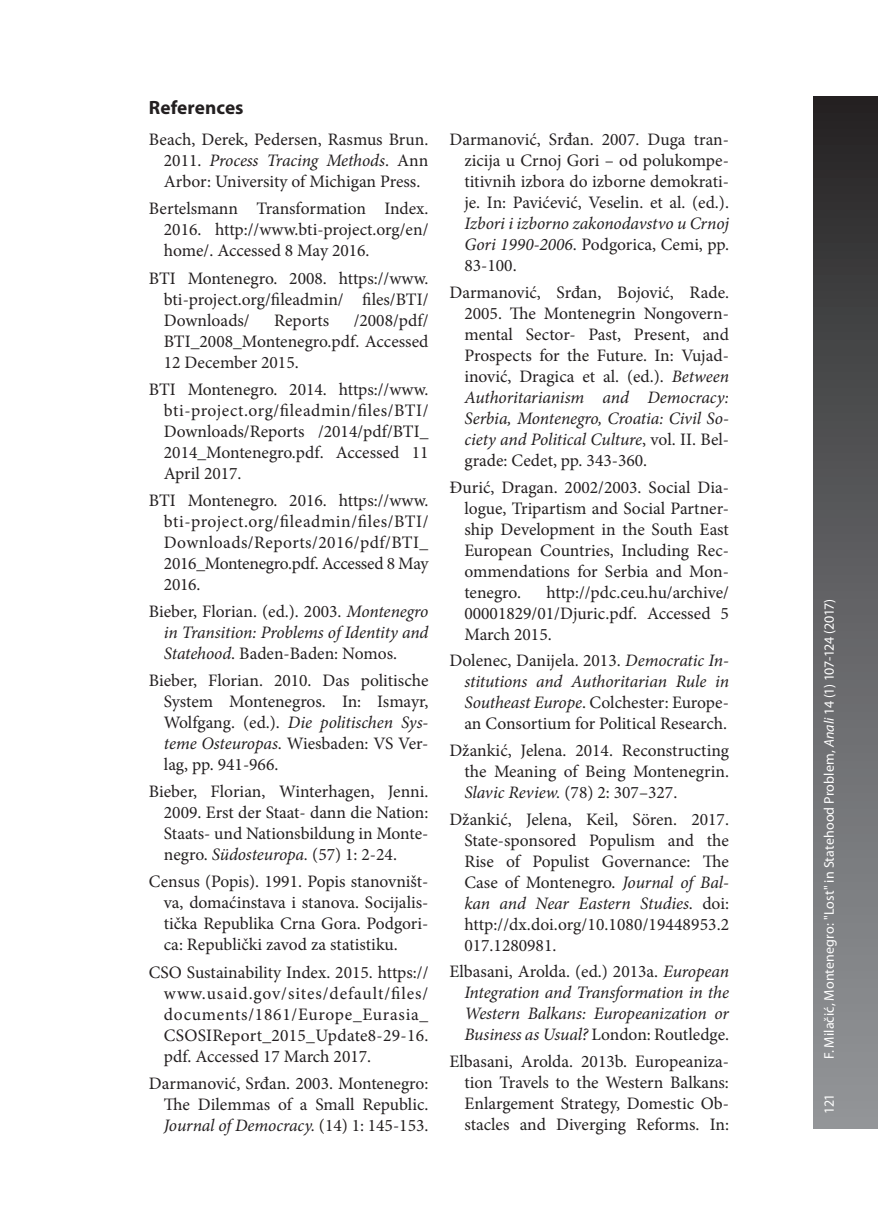
<style>
.page{position:relative;width:878px;height:1230px;background:#fff}
.page>*{position:absolute;margin:0;border:0;box-sizing:border-box;transform-origin:0 0}
.t1{font:700 19.25px "Myriad Pro";color:#231f20}
.t2{font:17.5px/21px "Minion Pro";color:#231f20;text-align:justify}
.t3{font:italic 17.5px/21px "Minion Pro";letter-spacing:-.01em;color:#231f20;text-align:justify}
.t4{font:14px "Myriad Pro";letter-spacing:.005em;color:#fff}
.s1{font-style:italic}
.s2{font-style:normal}
</style>
<div class="page">
<div style="left:813px;top:96px;width:64px;height:1032px;background:linear-gradient(to bottom,#292728,#979a9d)"></div>
<p class="t1" style="left:149px;top:95px;width:96px">References</p>
<p class="t2" style="left:164px;top:129px;width:266px;text-indent:-15px">Beach, Derek, Pedersen, Rasmus Brun.<br>2011. <span class="s1">Process Tracing Methods</span>. Ann Arbor: University of Michigan Press.</p>
<p class="t2" style="left:164px;top:198px;width:266px;text-indent:-15px">Bertelsmann Transformation Index.<br>2016. http://www.bti-project.org/en/ home/. Accessed 8 May 2016.</p>
<p class="t2" style="left:164px;top:267px;width:266px;text-indent:-15px">BTI Montenegro. 2008. https://www. bti-project.org/fileadmin/ files/BTI/ Downloads/</p>
<p class="t2" style="left:164px;top:309px;width:266px;text-indent:190px">/2008/pdf/ BTI_2008_Montenegro.pdf. Accessed 12 December 2015.</p>
<p class="t2" style="left:164px;top:378px;width:266px;text-indent:-15px">BTI Montenegro. 2014. https://www. bti-project.org/fileadmin/files/BTI/ Downloads/Reports /2014/pdf/BTI_ 2014_Montenegro.pdf. Accessed 11<br>April 2017.</p>
<p class="t2" style="left:164px;top:490px;width:266px;text-indent:-15px">BTI Montenegro. 2016. https://www. bti-project.org/fileadmin/files/BTI/ Downloads/Reports/2016/pdf/BTI_ 2016_Montenegro.pdf. Accessed 8 May 2016.</p>
<p class="t3" style="left:164px;top:601px;width:266px;text-indent:-15px"><span class="s2">Bieber, Florian. (ed.). 2003.</span> Montenegro in Transition: Problems of Identity and Statehood<span class="s2">. Baden-Baden: Nomos.</span></p>
<p class="t2" style="left:164px;top:670px;width:266px;text-indent:-15px">Bieber, Florian. 2010. Das politische System Montenegros. In: Ismayr, Wolfgang. (ed.). <span class="s1">Die politischen Sys&shy;teme Osteuropas</span>. Wiesbaden: VS Ver&shy;lag, pp. 941-966.</p>
<p class="t2" style="left:164px;top:781px;width:266px;text-indent:-15px">Bieber, Florian, Winterhagen, Jenni.<br>2009. Erst der Staat- dann die Nation:<br>Staats- und Nationsbildung in Monte&shy;negro. <span class="s1">Südosteuropa.</span> (57) 1: 2-24.</p>
<p class="t2" style="left:164px;top:871px;width:266px;text-indent:-15px">Census (Popis). 1991. Popis stanovništ&shy;va, domaćinstava i stanova. Socijalis&shy;tička Republika Crna Gora. Podgori&shy;ca: Republički zavod za statistiku.</p>
<p class="t2" style="left:164px;top:961px;width:266px;text-indent:-15px">CSO Sustainability Index. 2015. https:// www.usaid.gov/sites/default/files/ documents/1861/Europe_Eurasia_ CSOSIReport_2015_Update8-29-16. pdf. Accessed 17 March 2017.</p>
<p class="t2" style="left:164px;top:1072px;width:266px;text-indent:-15px">Darmanović, Srđan. 2003. Montenegro:<br>The Dilemmas of a Small Republic.<br><span class="s1">Journal of Democracy.</span> (14) 1: 145-153.</p>
<p class="t2" style="left:274px;top:309px;width:56px">Reports</p>
<p class="t2" style="left:464px;top:129px;width:266px;text-indent:-15px">Darmanović, Srđan. 2007. Duga tran&shy;zicija u Crnoj Gori – od polukompe&shy;titivnih izbora do izborne demokrati&shy;je. In: Pavićević, Veselin. et al. (ed.).</p>
<p class="t3" style="left:464px;top:213px;width:266px">Izbori i izborno zakonodavstvo u Crnoj Gori 1990-2006<span class="s2">. Podgorica, Cemi, pp.<br>83-100.</span></p>
<p class="t2" style="left:464px;top:282px;width:266px;text-indent:-15px">Darmanović, Srđan, Bojović, Rade.<br>2005. The Montenegrin Nongovern&shy;mental Sector- Past, Present, and Prospects for the Future. In: Vujad&shy;inović, Dragica et al. (ed.). <span class="s1">Between Authoritarianism and Democracy:<br>Serbia, Montenegro, Croatia: Civil So&shy;ciety and Political Culture</span>, vol. II. Bel&shy;grade: Cedet, pp. 343-360.</p>
<p class="t2" style="left:464px;top:476px;width:266px;text-indent:-15px">Đurić, Dragan. 2002/2003. Social Dia&shy;logue, Tripartism and Social Partner&shy;ship Development in the South East European Countries, Including Rec&shy;ommendations for Serbia and Mon&shy;tenegro.</p>
<p class="t2" style="left:464px;top:581px;width:266px;text-indent:82px">http://pdc.ceu.hu/archive/ 00001829/01/Djuric.pdf. Accessed 5<br>March 2015.</p>
<p class="t2" style="left:464px;top:650px;width:266px;text-indent:-15px">Dolenec, Danijela. 2013. <span class="s1">Democratic In&shy;stitutions and Authoritarian Rule in Southeast Europe</span>. Colchester: Europe&shy;an Consortium for Political Research.</p>
<p class="t2" style="left:464px;top:740px;width:266px;text-indent:-15px">Džankić, Jelena. 2014. Reconstructing the Meaning of Being Montenegrin.<br><span class="s1">Slavic Review.</span> (78) 2: 307–327.</p>
<p class="t2" style="left:464px;top:808px;width:266px;text-indent:-15px">Džankić, Jelena, Keil, Sören. 2017.<br>State-sponsored Populism and the Rise of Populist Governance: The Case of Montenegro. <span class="s1">Journal of Bal&shy;kan and Near Eastern Studies</span>. doi: http://dx.doi.org/10.1080/19448953.2<br>017.1280981.</p>
<p class="t3" style="left:464px;top:961px;width:266px;text-indent:-15px"><span class="s2">Elbasani, Arolda. (ed.) 2013a.</span> European Integration and Transformation in the Western Balkans: Europeanization or Business as Usual? <span class="s2">London: Routledge.</span></p>
<p class="t2" style="left:464px;top:1051px;width:266px;text-indent:-15px">Elbasani, Arolda. 2013b. Europeaniza&shy;tion Travels to the Western Balkans:<br>Enlargement Strategy, Domestic Ob&shy;stacles and Diverging Reforms. In:</p>
<p class="t4" style="left:820px;top:1059px;width:462px;rotate:-90deg">F. Milačić, Montenegro: "Lost" in Statehood Problem, <span class="s1">Anali</span> 14 (1) 107-124 (2017)</p>
<p class="t4" style="left:820px;top:1113px;width:22px;rotate:-90deg">121</p>
</div>
